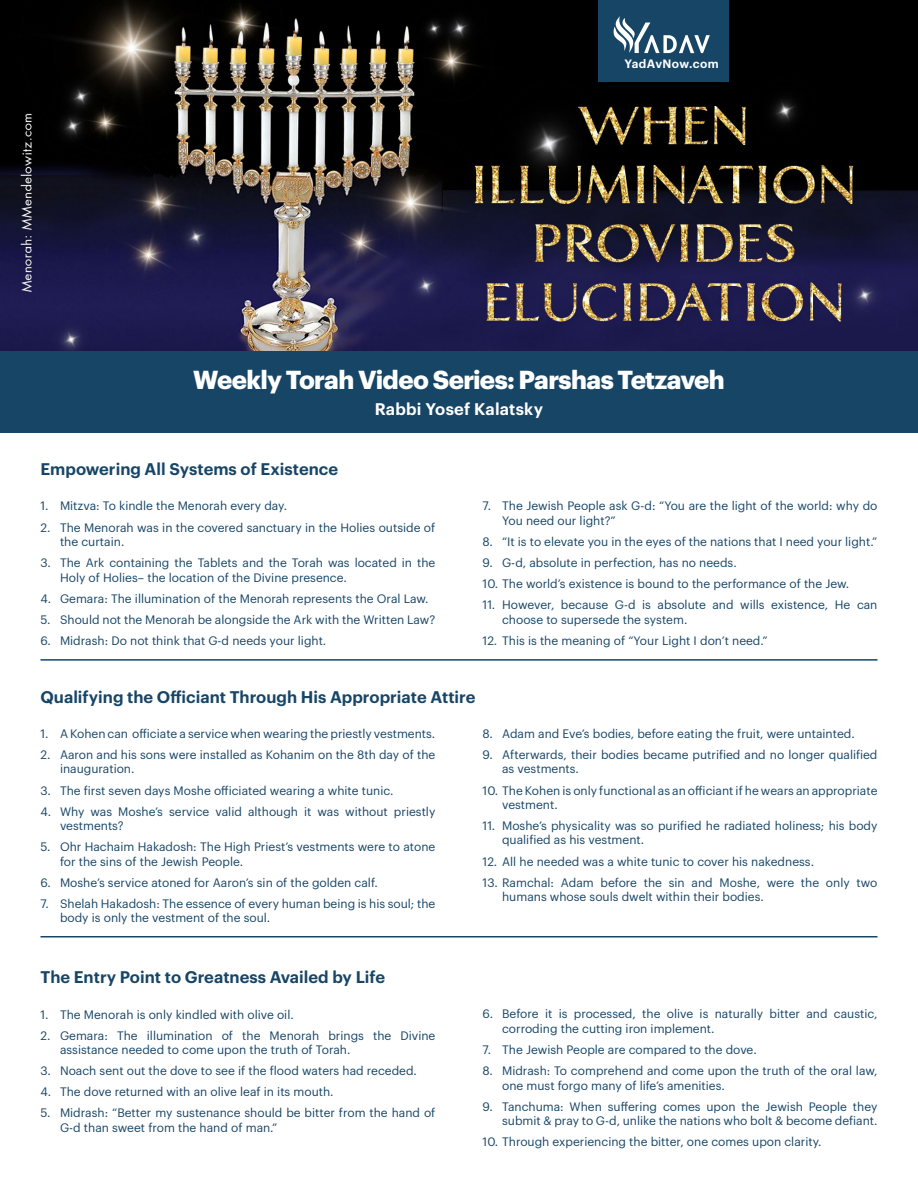
<style>
.page{position:relative;width:918px;height:1188px;background:#fff}
.page>*{position:absolute;margin:0;border:0;box-sizing:border-box;transform-origin:0 0}
.t1{font:700 25.5px "Graphik";letter-spacing:-.025em;color:#fff}
.t2{font:600 16.5px "Graphik";color:#174566}
.t3{font:600 16.5px "Graphik";letter-spacing:.01em;color:#fff}
.t4{font:12px/14.4px "Graphik";color:#174566}
.t5{font:600 11.85px "Graphik";letter-spacing:.03em;color:#fff}
</style>
<div class="page">
<img style="left:0;top:0;width:918px;height:352px">
<hr style="left:40px;top:659px;width:838px;height:2px;background:#174566">
<hr style="left:40px;top:936px;width:838px;height:2px;background:#174566">
<div style="left:598px;top:0;width:130px;height:82px;background:#174566"></div>
<svg style="left:613px;top:16px;width:97px;height:37px"></svg>
<div style="left:0;top:352px;width:918px;height:81px;background:#174566"></div>
<p class="t5" style="left:625px;top:55px;width:96px">YadAvNow.com</p>
<h1 class="t1" style="left:193px;top:360px;width:533px">Weekly Torah Video Series: Parshas Tetzaveh</h1>
<h2 class="t3" style="left:375px;top:397px;width:170px">Rabbi Yosef Kalatsky</h2>
<h2 class="t2" style="left:40px;top:457px;width:299px">Empowering All Systems of Existence</h2>
<p class="t4" style="left:40px;top:498px;width:248px">1. Mitzva: To kindle the Menorah every day.</p>
<p class="t4" style="left:60px;top:519px;width:377px;text-indent:-20px">2. The Menorah was in the covered sanctuary in the Holies outside of the curtain.</p>
<p class="t4" style="left:60px;top:555px;width:377px;text-indent:-20px">3. The Ark containing the Tablets and the Torah was located in the<br>Holy of Holies– the location of the Divine presence.</p>
<p class="t4" style="left:40px;top:590px;width:390px">4. Gemara: The illumination of the Menorah represents the Oral Law.</p>
<p class="t4" style="left:40px;top:611px;width:396px">5. Should not the Menorah be alongside the Ark with the Written Law?</p>
<p class="t4" style="left:40px;top:632px;width:287px">6. Midrash: Do not think that G-d needs your light.</p>
<p class="t4" style="left:502px;top:498px;width:377px;text-indent:-20px">7. The Jewish People ask G-d: “You are the light of the world: why do<br>You need our light?”</p>
<p class="t4" style="left:483px;top:533px;width:396px">8. “It is to elevate you in the eyes of the nations that I need your light.”</p>
<p class="t4" style="left:483px;top:555px;width:256px">9. G-d, absolute in perfection, has no needs.</p>
<p class="t4" style="left:483px;top:576px;width:368px">10. The world’s existence is bound to the performance of the Jew.</p>
<p class="t4" style="left:502px;top:597px;width:377px;text-indent:-20px">11. However, because G-d is absolute and wills existence, He can choose to supersede the system.</p>
<p class="t4" style="left:483px;top:632px;width:287px">12. This is the meaning of “Your Light I don’t need.”</p>
<h2 class="t2" style="left:40px;top:684px;width:436px">Qualifying the Officiant Through His Appropriate Attire</h2>
<p class="t4" style="left:40px;top:725px;width:396px">1. A Kohen can officiate a service when wearing the priestly vestments.</p>
<p class="t4" style="left:60px;top:746px;width:377px;text-indent:-20px">2. Aaron and his sons were installed as Kohanim on the 8th day of the inauguration.</p>
<p class="t4" style="left:40px;top:782px;width:355px">3. The first seven days Moshe officiated wearing a white tunic.</p>
<p class="t4" style="left:60px;top:803px;width:377px;text-indent:-20px">4. Why was Moshe’s service valid although it was without priestly vestments?</p>
<p class="t4" style="left:60px;top:839px;width:377px;text-indent:-20px">5. Ohr Hachaim Hakadosh: The High Priest’s vestments were to atone for the sins of the Jewish People.</p>
<p class="t4" style="left:40px;top:874px;width:339px">6. Moshe’s service atoned for Aaron’s sin of the golden calf.</p>
<p class="t4" style="left:60px;top:895px;width:377px;text-indent:-20px">7. Shelah Hakadosh: The essence of every human being is his soul; the body is only the vestment of the soul.</p>
<p class="t4" style="left:483px;top:725px;width:374px">8. Adam and Eve’s bodies, before eating the fruit, were untainted.</p>
<p class="t4" style="left:502px;top:746px;width:377px;text-indent:-20px">9. Afterwards, their bodies became putrified and no longer qualified as vestments.</p>
<p class="t4" style="left:502px;top:782px;width:377px;text-indent:-20px">10. The Kohen is only functional as an officiant if he wears an appropriate vestment.</p>
<p class="t4" style="left:502px;top:818px;width:377px;text-indent:-20px">11. Moshe’s physicality was so purified he radiated holiness; his body qualified as his vestment.</p>
<p class="t4" style="left:483px;top:853px;width:333px">12. All he needed was a white tunic to cover his nakedness.</p>
<p class="t4" style="left:502px;top:874px;width:377px;text-indent:-20px">13. Ramchal: Adam before the sin and Moshe, were the only two humans whose souls dwelt within their bodies.</p>
<h2 class="t2" style="left:40px;top:965px;width:346px">The Entry Point to Greatness Availed by Life</h2>
<p class="t4" style="left:40px;top:1006px;width:255px">1. The Menorah is only kindled with olive oil.</p>
<p class="t4" style="left:60px;top:1027px;width:377px;text-indent:-20px">2. Gemara: The illumination of the Menorah brings the Divine assistance needed to come upon the truth of Torah.</p>
<p class="t4" style="left:40px;top:1063px;width:378px">3. Noach sent out the dove to see if the flood waters had receded.</p>
<p class="t4" style="left:40px;top:1084px;width:295px">4. The dove returned with an olive leaf in its mouth.</p>
<p class="t4" style="left:60px;top:1105px;width:377px;text-indent:-20px">5. Midrash: “Better my sustenance should be bitter from the hand of<br>G-d than sweet from the hand of man.”</p>
<p class="t4" style="left:502px;top:1006px;width:377px;text-indent:-20px">6. Before it is processed, the olive is naturally bitter and caustic, corroding the cutting iron implement.</p>
<p class="t4" style="left:483px;top:1041px;width:276px">7. The Jewish People are compared to the dove.</p>
<p class="t4" style="left:502px;top:1063px;width:377px;text-indent:-20px">8. Midrash: To comprehend and come upon the truth of the oral law, one must forgo many of life’s amenities.</p>
<p class="t4" style="left:483px;top:1098px;width:396px;text-align:right">9. Tanchuma: When suffering comes upon the Jewish People they submit &amp; pray to G-d, unlike the nations who bolt &amp; become defiant.</p>
<p class="t4" style="left:483px;top:1134px;width:340px">10. Through experiencing the bitter, one comes upon clarity.</p>
</div>
